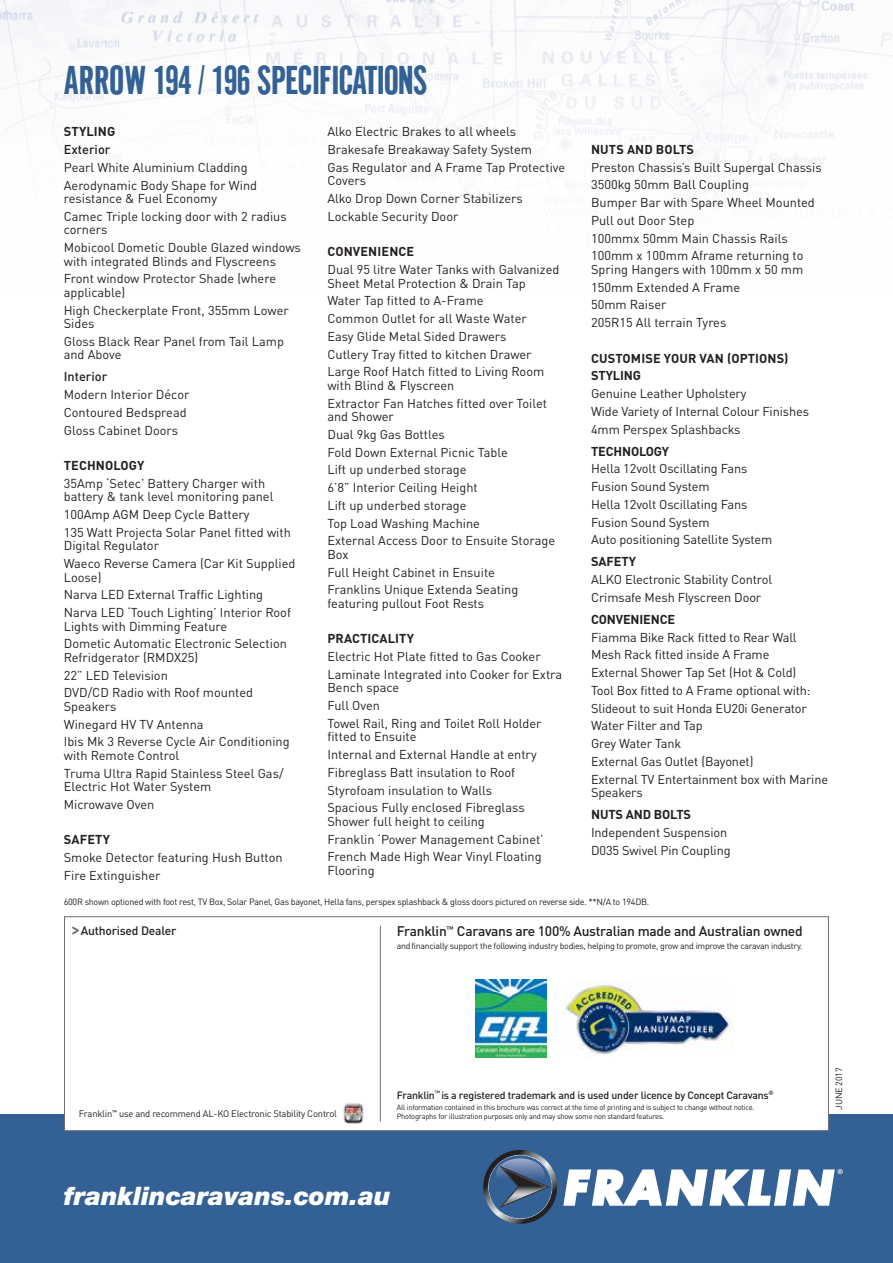
<style>
.page{position:relative;width:893px;height:1263px;background:#fff}
.page>*{position:absolute;margin:0;border:0;box-sizing:border-box;transform-origin:0 0}
.t1{font:39px "Cg Gothic No 1";letter-spacing:-.02em;color:#336195}
.t2{font:italic 900 25.5px "Helvetica Neue";color:#fff}
.t3{font:500 13.8px "DINOT";letter-spacing:-.02em;color:#231f20}
.t4{font:12.75px/17.7px "DINOT";color:#231f20}
.t5{font:700 12.75px/17.7px "DINOT";letter-spacing:.01em;color:#231f20}
.t6{font:700 12.75px "DINOT";letter-spacing:-.01em;color:#231f20}
.t7{font:500 12.75px "DINOT";color:#231f20}
.t8{font:500 12.15px "DINOT";letter-spacing:-.02em;color:#231f20}
.t9{font:500 10.5px "DINOT";letter-spacing:-.02em;color:#231f20}
.t10{font:9.45px "DINOT";letter-spacing:-.02em;color:#231f20}
.t11{font:9px "DINOT";letter-spacing:-.03em;color:#231f20}
.t12{font:8.7px "DINOT";letter-spacing:-.03em;color:#231f20}
.t13{font:7.5px/9px "DINOT";letter-spacing:-.03em;color:#231f20}
</style>
<div class="page">
<div style="left:0;top:1114px;width:893px;height:149px;background:#336195"></div>
<svg style="left:483px;top:1150px;width:360px;height:74px"></svg>
<img style="left:0;top:0;width:893px;height:194px">
<div style="left:64px;top:916px;width:765px;height:215px;background:#fff;border:1px solid #6d6e71"></div>
<svg style="left:72px;top:926px;width:7px;height:9px"></svg>
<hr style="left:380px;top:925px;width:1px;height:196px;background:#6d6e71">
<img style="left:475px;top:979px;width:71px;height:78px">
<img style="left:563px;top:980px;width:170px;height:76px">
<svg style="left:343px;top:1103px;width:21px;height:21px"></svg>
<h1 class="t1" style="left:64px;top:57px;width:365px">ARROW 194 / 196 SPECIFICATIONS</h1>
<p class="t5" style="left:64px;top:122px;width:53px">STYLING</p>
<p class="t7" style="left:64px;top:141px;width:48px">Exterior</p>
<p class="t4" style="left:64px;top:158px;width:195px">Pearl White Aluminium Cladding<br>Aerodynamic Body Shape for Wind</p>
<p class="t4" style="left:64px;top:189px;width:224px">resistance &amp; Fuel Economy<br>Camec Triple locking door with 2 radius</p>
<p class="t4" style="left:64px;top:221px;width:239px">corners<br>Mobicool Dometic Double Glazed windows</p>
<p class="t4" style="left:64px;top:252px;width:214px">with integrated Blinds and Flyscreens<br>Front window Protector Shade (where</p>
<p class="t4" style="left:64px;top:283px;width:227px">applicable)<br>High Checkerplate Front, 355mm Lower</p>
<p class="t4" style="left:64px;top:314px;width:222px">Sides<br>Gloss Black Rear Panel from Tail Lamp</p>
<p class="t4" style="left:64px;top:346px;width:59px">and Above</p>
<p class="t7" style="left:64px;top:369px;width:45px">Interior</p>
<p class="t4" style="left:64px;top:385px;width:127px">Modern Interior Décor<br>Contoured Bedspread<br>Gloss Cabinet Doors</p>
<p class="t5" style="left:64px;top:456px;width:82px">TECHNOLOGY</p>
<p class="t4" style="left:64px;top:476px;width:211px;line-height:13.5px">35Amp ‘Setec’ Battery Charger with battery &amp; tank level monitoring panel</p>
<p class="t4" style="left:64px;top:505px;width:229px">100Amp AGM Deep Cycle Battery<br>135 Watt Projecta Solar Panel fitted with</p>
<p class="t4" style="left:64px;top:537px;width:233px">Digital Regulator<br>Waeco Reverse Camera (Car Kit Supplied</p>
<p class="t4" style="left:64px;top:568px;width:229px">Loose)<br>Narva LED External Traffic Lighting<br>Narva LED ‘Touch Lighting’ Interior Roof</p>
<p class="t4" style="left:64px;top:617px;width:225px">Lights with Dimming Feature<br>Dometic Automatic Electronic Selection</p>
<p class="t4" style="left:64px;top:648px;width:191px">Refridgerator (RMDX25)<br>22” LED Television<br>DVD/CD Radio with Roof mounted</p>
<p class="t4" style="left:64px;top:697px;width:227px">Speakers<br>Winegard HV TV Antenna<br>Ibis Mk 3 Reverse Cycle Air Conditioning</p>
<p class="t4" style="left:64px;top:746px;width:221px">with Remote Control<br>Truma Ultra Rapid Stainless Steel Gas/</p>
<p class="t4" style="left:64px;top:777px;width:149px">Electric Hot Water System<br>Microwave Oven</p>
<p class="t5" style="left:64px;top:831px;width:48px">SAFETY</p>
<p class="t4" style="left:64px;top:848px;width:220px">Smoke Detector featuring Hush Button<br>Fire Extinguisher</p>
<p class="t4" style="left:327px;top:123px;width:239px">Alko Electric Brakes to all wheels<br>Brakesafe Breakaway Safety System<br>Gas Regulator and A Frame Tap Protective</p>
<p class="t4" style="left:327px;top:172px;width:197px">Covers<br>Alko Drop Down Corner Stabilizers<br>Lockable Security Door</p>
<p class="t5" style="left:327px;top:242px;width:88px">CONVENIENCE</p>
<p class="t4" style="left:327px;top:262px;width:233px;line-height:13.5px">Dual 95 litre Water Tanks with Galvanized<br>Sheet Metal Protection &amp; Drain Tap</p>
<p class="t4" style="left:327px;top:292px;width:218px">Water Tap fitted to A-Frame<br>Common Outlet for all Waste Water Easy Glide Metal Sided Drawers Cutlery Tray fitted to kitchen Drawer Large Roof Hatch fitted to Living Room</p>
<p class="t4" style="left:327px;top:376px;width:221px">with Blind &amp; Flyscreen<br>Extractor Fan Hatches fitted over Toilet</p>
<p class="t4" style="left:327px;top:407px;width:229px">and Shower<br>Dual 9kg Gas Bottles<br>Fold Down External Picnic Table<br>Lift up underbed storage<br>6’8” Interior Ceiling Height<br>Lift up underbed storage<br>Top Load Washing Machine<br>External Access Door to Ensuite Storage</p>
<p class="t4" style="left:327px;top:545px;width:192px">Box<br>Full Height Cabinet in Ensuite<br>Franklins Unique Extenda Seating</p>
<p class="t4" style="left:327px;top:594px;width:158px">featuring pullout Foot Rests</p>
<p class="t5" style="left:327px;top:629px;width:88px">PRACTICALITY</p>
<p class="t4" style="left:327px;top:647px;width:236px">Electric Hot Plate fitted to Gas Cooker<br>Laminate Integrated into Cooker for Extra</p>
<p class="t4" style="left:327px;top:679px;width:216px">Bench space<br>Full Oven<br>Towel Rail, Ring and Toilet Roll Holder</p>
<p class="t4" style="left:327px;top:728px;width:211px">fitted to Ensuite<br>Internal and External Handle at entry<br>Fibreglass Batt insulation to Roof<br>Styrofoam insulation to Walls<br>Spacious Fully enclosed Fibreglass</p>
<p class="t4" style="left:327px;top:812px;width:217px">Shower full height to ceiling<br>Franklin ‘Power Management Cabinet’<br>French Made High Wear Vinyl Floating</p>
<p class="t4" style="left:327px;top:861px;width:49px">Flooring</p>
<p class="t5" style="left:591px;top:140px;width:105px">NUTS AND BOLTS</p>
<p class="t4" style="left:591px;top:158px;width:232px">Preston Chassis’s Built Supergal Chassis<br>3500kg 50mm Ball Coupling<br>Bumper Bar with Spare Wheel Mounted<br>Pull out Door Step<br>100mmx 50mm Main Chassis Rails<br>100mm x 100mm Aframe returning to</p>
<p class="t4" style="left:591px;top:260px;width:214px">Spring Hangers with 100mm x 50 mm<br>150mm Extended A Frame<br>50mm Raiser<br>205R15 All terrain Tyres</p>
<p class="t5" style="left:591px;top:349px;width:199px">CUSTOMISE YOUR VAN (OPTIONS)<br>STYLING</p>
<p class="t4" style="left:591px;top:384px;width:219px">Genuine Leather Upholstery<br>Wide Variety of Internal Colour Finishes<br>4mm Perspex Splashbacks</p>
<p class="t6" style="left:591px;top:443px;width:80px">TECHNOLOGY</p>
<p class="t4" style="left:591px;top:460px;width:183px">Hella 12volt Oscillating Fans<br>Fusion Sound System<br>Hella 12volt Oscillating Fans<br>Fusion Sound System<br>Auto positioning Satellite System</p>
<p class="t5" style="left:591px;top:553px;width:46px">SAFETY</p>
<p class="t4" style="left:591px;top:570px;width:183px">ALKO Electronic Stability Control<br>Crimsafe Mesh Flyscreen Door</p>
<p class="t6" style="left:591px;top:611px;width:86px">CONVENIENCE</p>
<p class="t4" style="left:591px;top:628px;width:239px">Fiamma Bike Rack fitted to Rear Wall<br>Mesh Rack fitted inside A Frame<br>External Shower Tap Set (Hot &amp; Cold)<br>Tool Box fitted to A Frame optional with:<br>Slideout to suit Honda EU20i Generator<br>Water Filter and Tap<br>Grey Water Tank<br>External Gas Outlet (Bayonet)<br>External TV Entertainment box with Marine</p>
<p class="t4" style="left:591px;top:783px;width:53px">Speakers</p>
<p class="t6" style="left:591px;top:806px;width:101px">NUTS AND BOLTS</p>
<p class="t4" style="left:591px;top:823px;width:141px">Independent Suspension<br>D035 Swivel Pin Coupling</p>
<p class="t11" style="left:64px;top:896px;width:587px">600R shown optioned with foot rest, TV Box, Solar Panel, Gas bayonet, Hella fans, perspex splashback &amp; gloss doors pictured on reverse side. **N/A to 194DB.</p>
<p class="t3" style="left:397px;top:922px;width:407px">Franklin<sup>™</sup> Caravans are 100% Australian made and Australian owned</p>
<p class="t12" style="left:397px;top:940px;width:407px">andfinancially support the following industry bodies, helping to promote, grow and improve the caravan industry.</p>
<p class="t8" style="left:81px;top:923px;width:97px">Authorised Dealer</p>
<p class="t9" style="left:397px;top:1088px;width:379px">Franklin<sup>™</sup> is a registered trademark and is used under licence by Concept Caravans<sup>®</sup></p>
<p class="t10" style="left:79px;top:1107px;width:259px">Franklin<sup>™</sup> use and recommend AL-KO Electronic Stability Control</p>
<p class="t13" style="left:397px;top:1102px;width:359px">All information contained in this brochure was correct at the time of printing and is subject to change without notice.<br>Photographs for illustration purposes only and may show some non standard features.</p>
<h2 class="t2" style="left:64px;top:1180px;width:328px">franklincaravans.com.au</h2>
<p class="t11" style="left:833px;top:1109px;width:43px;rotate:-90deg">JUNE 2017</p>
</div>
